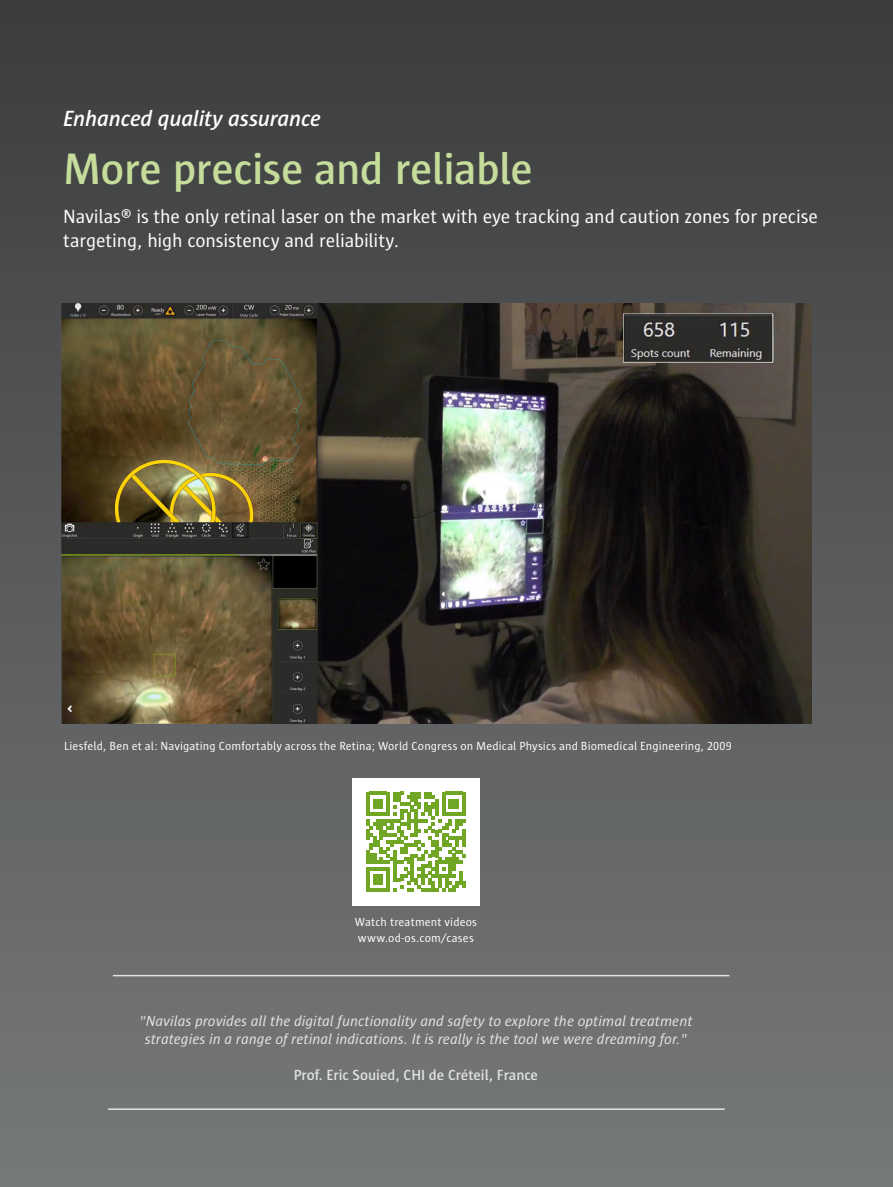
<style>
.page{position:relative;width:893px;height:1187px;background:#fff}
.page>*{position:absolute;margin:0;border:0;box-sizing:border-box;transform-origin:0 0}
.t1{font:600 45px "Sun LT";letter-spacing:-.015em;color:#c6dc9b}
.t2{font:italic 600 22.5px "Sun LT";letter-spacing:-.01em;color:#fff}
.t3{font:19.5px/24px "Sun LT";letter-spacing:-.005em;color:#fff}
.t4{font:italic 15px/18px "Sun LT";color:#e3e3e3;text-align:center}
.t5{font:600 15px "Sun LT";color:#e3e3e3}
.t6{font:12px/16.5px "Sun LT";letter-spacing:.01em;color:#fff}
</style>
<div class="page">
<div style="left:0;top:0;width:893px;height:1186px;background:linear-gradient(to bottom,#3c3d3d,#777a7b)"></div>
<hr style="left:113px;top:974px;width:616px;height:2px;background:#e3e3e3">
<hr style="left:108px;top:1108px;width:617px;height:1px;background:#e3e3e3">
<img style="left:61px;top:303px;width:751px;height:420px">
<div style="left:352px;top:777px;width:128px;height:128px;background:#fff"></div>
<svg style="left:366px;top:791px;width:100px;height:100px"></svg>
<p class="t2" style="left:63px;top:106px;width:259px">Enhanced quality assurance</p>
<p class="t1" style="left:63px;top:144px;width:471px">More precise and reliable</p>
<p class="t3" style="left:63px;top:205px;width:756px">Navilas® is the only retinal laser on the market with eye tracking and caution zones for precise targeting, high consistency and reliability.</p>
<p class="t6" style="left:64px;top:737px;width:669px">Liesfeld, Ben et al: Navigating Comfortably across the Retina; World Congress on Medical Physics and Biomedical Engineering, 2009</p>
<p class="t6" style="left:355px;top:913px;width:124px">Watch treatment videos www.od-os.com/cases</p>
<p class="t4" style="left:139px;top:1011px;width:555px">"Navilas provides all the digital functionality and safety to explore the optimal treatment strategies in a range of retinal indications. It is really is the tool we were dreaming for."</p>
<p class="t5" style="left:294px;top:1066px;width:246px">Prof. Eric Souied, CHI de Créteil, France</p>
</div>
